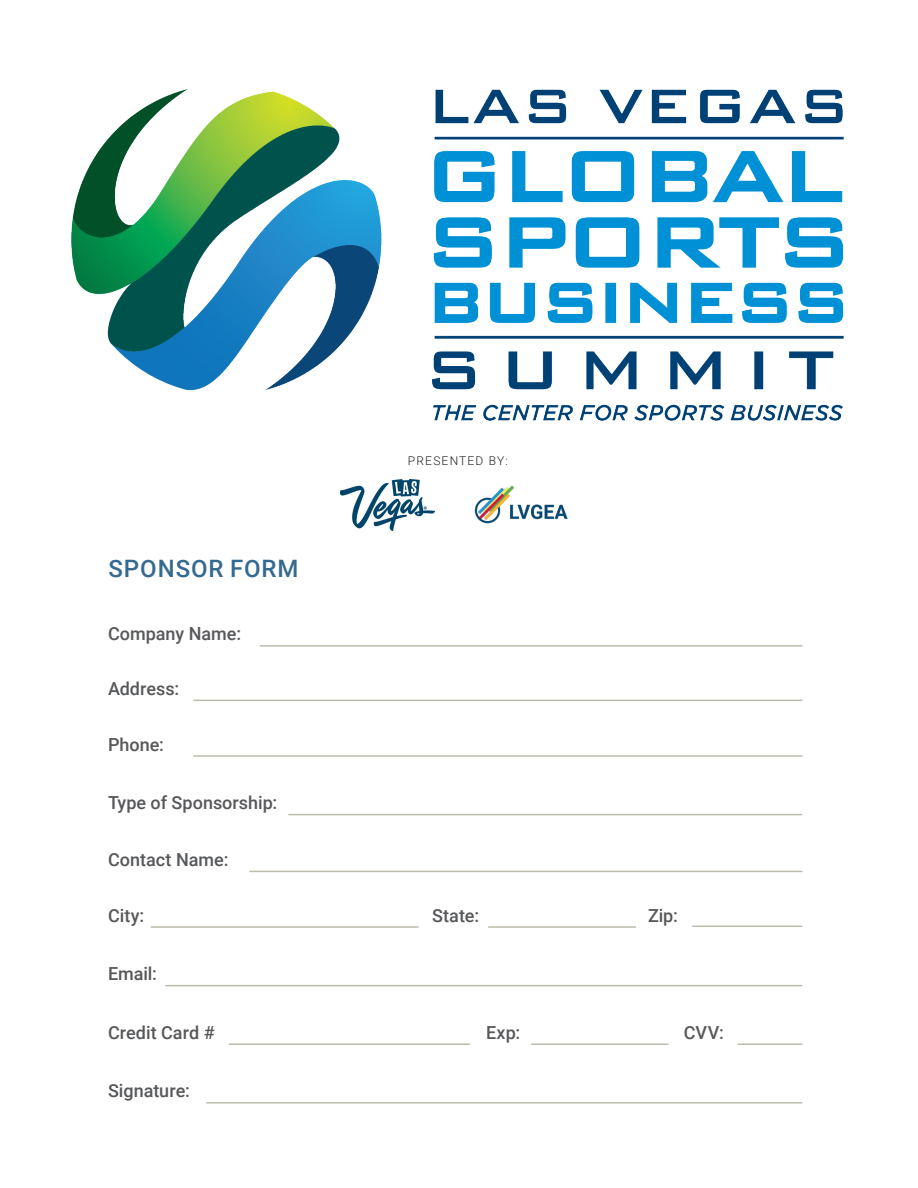
<style>
.page{position:relative;width:918px;height:1188px;background:#fff}
.page>*{position:absolute;margin:0;border:0;box-sizing:border-box;transform-origin:0 0}
.t1{font:500 24px "Roboto";letter-spacing:.04em;color:#356a90}
.subhead{font:500 18px "Roboto";color:#57585a}
.t2{font:300 12px "Roboto";letter-spacing:.1em;color:#231f20}
</style>
<div class="page">
<hr style="left:260px;top:645px;width:542px;height:2px;background:#bdbcac">
<hr style="left:193px;top:700px;width:609px;height:1px;background:#bdbcac">
<hr style="left:249px;top:871px;width:553px;height:1px;background:#bdbcac">
<hr style="left:193px;top:755px;width:609px;height:2px;background:#bdbcac">
<hr style="left:151px;top:926px;width:267px;height:2px;background:#bdbcac">
<hr style="left:229px;top:1043px;width:241px;height:2px;background:#bdbcac">
<hr style="left:488px;top:926px;width:148px;height:2px;background:#bdbcac">
<hr style="left:531px;top:1043px;width:138px;height:2px;background:#bdbcac">
<hr style="left:738px;top:1043px;width:64px;height:2px;background:#bdbcac">
<hr style="left:692px;top:926px;width:110px;height:1px;background:#bdbcac">
<hr style="left:288px;top:814px;width:514px;height:1px;background:#bdbcac">
<hr style="left:165px;top:985px;width:637px;height:1px;background:#bdbcac">
<hr style="left:206px;top:1102px;width:596px;height:2px;background:#bdbcac">
<img style="left:71px;top:89px;width:773px;height:331px">
<img style="left:341px;top:479px;width:93px;height:52px">
<img style="left:474px;top:485px;width:94px;height:39px">
<p class="t1" style="left:108px;top:552px;width:192px">SPONSOR FORM</p>
<p class="subhead" style="left:108px;top:621px;width:135px">Company Name:</p>
<p class="subhead" style="left:108px;top:676px;width:73px">Address:</p>
<p class="subhead" style="left:108px;top:732px;width:58px">Phone:</p>
<p class="subhead" style="left:108px;top:790px;width:171px">Type of Sponsorship:</p>
<p class="subhead" style="left:108px;top:847px;width:122px">Contact Name:</p>
<p class="t2" style="left:408px;top:452px;width:102px">PRESENTED BY:</p>
<p class="subhead" style="left:108px;top:903px;width:38px">City:</p>
<p class="subhead" style="left:432px;top:903px;width:49px">State:</p>
<p class="subhead" style="left:648px;top:903px;width:31px">Zip:</p>
<p class="subhead" style="left:108px;top:961px;width:51px">Email:</p>
<p class="subhead" style="left:108px;top:1020px;width:108px">Credit Card #</p>
<p class="subhead" style="left:486px;top:1020px;width:36px">Exp:</p>
<p class="subhead" style="left:684px;top:1020px;width:42px">CVV:</p>
<p class="subhead" style="left:108px;top:1078px;width:83px">Signature:</p>
</div>
